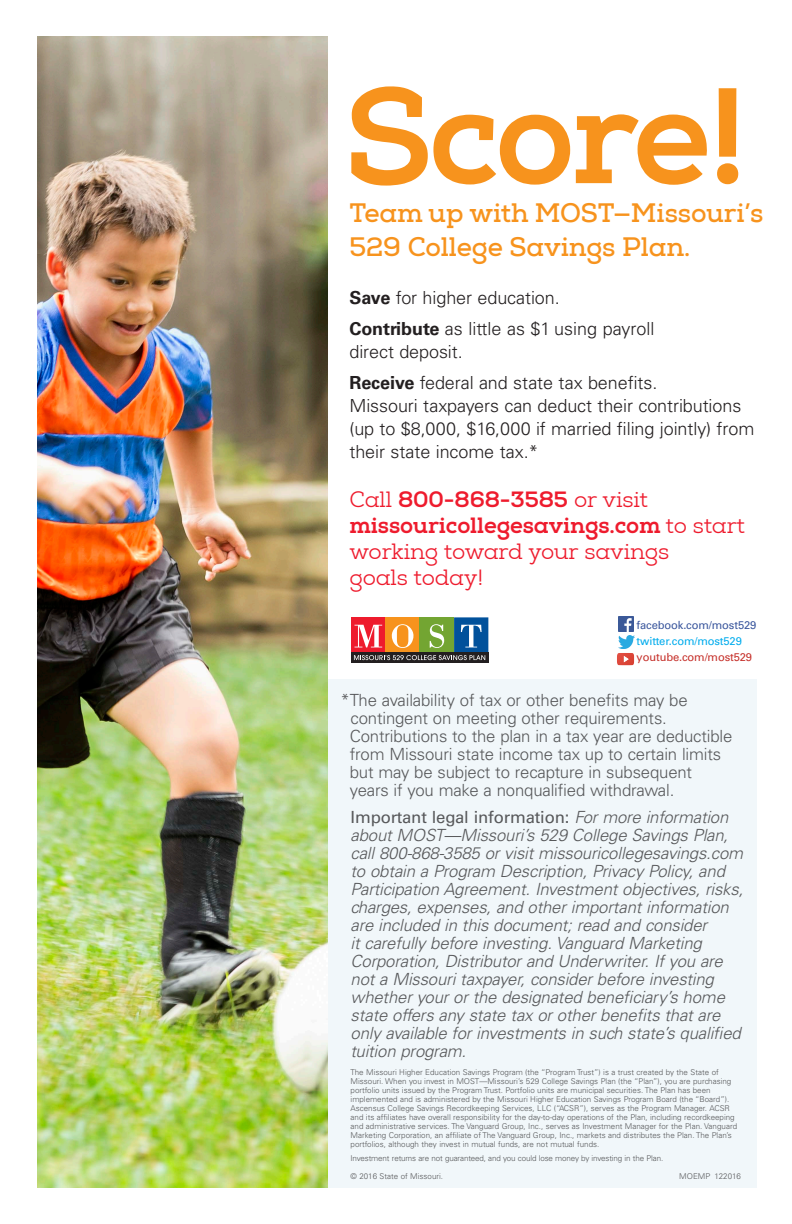
<style>
.page{position:relative;width:792px;height:1224px;background:#fff}
.page>*{position:absolute;margin:0;border:0;box-sizing:border-box;transform-origin:0 0}
.t1{font:800 135px "Nexa Slab";letter-spacing:-.03em;color:#f7931d}
.t2{font:700 26px/34px "Nexa Slab";letter-spacing:-.005em;color:#f7931d}
.t3{font:22px/26px "Nexa Slab";letter-spacing:-.005em;color:#ee1b2d}
.t4{font:300 18px/31px "Univers";letter-spacing:-.005em;color:#231f20}
.t5{font:italic 300 16.8px/18px "Univers";letter-spacing:-.01em;color:#57585a}
.t6{font:300 16.8px/18px "Univers";letter-spacing:-.01em;color:#57585a}
.t7{font:11.2px "Univers";letter-spacing:-.01em;color:#3b579d}
.t8{font:11.2px "Univers";letter-spacing:-.01em;color:#00aced}
.t9{font:11.2px "Univers";letter-spacing:-.01em;color:#c6312b}
.t10{font:300 8px/9px "Univers";color:#57585a}
.s1{font-weight:700}
.s2{font-weight:800}
.s3{font-size:17px}
.s4{font-weight:400;font-style:normal}
</style>
<div class="page">
<div style="left:279px;top:679px;width:478px;height:509px;background:#f1f7fa"></div>
<img style="left:37px;top:36px;width:291px;height:1152px">
<div style="left:351px;top:617px;width:35px;height:36px;background:#ee1b2d"></div>
<div style="left:386px;top:617px;width:34px;height:36px;background:#f7931d"></div>
<div style="left:420px;top:617px;width:34px;height:36px;background:#73a532"></div>
<div style="left:454px;top:617px;width:34px;height:36px;background:#01519b"></div>
<svg style="left:355px;top:625px;width:27px;height:22px"></svg>
<svg style="left:392px;top:624px;width:21px;height:24px"></svg>
<svg style="left:430px;top:624px;width:14px;height:24px"></svg>
<svg style="left:461px;top:625px;width:21px;height:22px"></svg>
<div style="left:351px;top:653px;width:137px;height:10px;background:#231f20"></div>
<svg style="left:354px;top:655px;width:131px;height:5px"></svg>
<img style="left:618px;top:636px;width:16px;height:13px">
<img style="left:617px;top:653px;width:17px;height:13px">
<img style="left:619px;top:616px;width:15px;height:15px">
<h1 class="t1" style="left:344px;top:53px;width:405px">Score!</h1>
<h2 class="t2" style="left:349px;top:196px;width:415px">Team up with MOST—Missouri’s<br>529 College Savings Plan.</h2>
<h3 class="t4" style="left:349px;top:282px;width:306px"><span class="s1">Save</span> for higher education.<br><span class="s1">Contribute</span> as little as $1 using payroll</h3>
<h3 class="t4" style="left:349px;top:336px;width:309px">direct deposit.<br><span class="s1">Receive</span> federal and state tax benefits.</h3>
<h3 class="t4" style="left:349px;top:394px;width:406px;line-height:23px">Missouri taxpayers can deduct their contributions (up to $8,000, $16,000 if married filing jointly) from their state income tax.*</h3>
<h3 class="t3" style="left:349px;top:487px;width:397px">Call <span class="s2">800-868-3585</span> or visit <span class="s2">missouricollegesavings.com</span> to start working toward your savings<br>goals today!</h3>
<h3 class="t7" style="left:637px;top:619px;width:121px">facebook.com/most529</h3>
<h3 class="t8" style="left:637px;top:635px;width:107px">twitter.com/most529</h3>
<h3 class="t9" style="left:637px;top:651px;width:117px">youtube.com/most529</h3>
<p class="t6" style="left:350px;top:691px;width:384px;text-indent:-9px"><span class="s3">*</span>The availability of tax or other benefits may be contingent on meeting other requirements.<br>Contributions to the plan in a tax year are deductible from Missouri state income tax up to certain limits but may be subject to recapture in subsequent years if you make a nonqualified withdrawal.</p>
<p class="t5" style="left:351px;top:808px;width:394px"><span class="s4">Important legal information:</span> For more information about MOST—Missouri’s 529 College Savings Plan, call 800-868-3585 or visit missouricollegesavings.com to obtain a Program Description, Privacy Policy, and Participation Agreement. Investment objectives, risks, charges, expenses, and other important information are included in this document; read and consider<br>it carefully before investing. Vanguard Marketing Corporation, Distributor and Underwriter. If you are not a Missouri taxpayer, consider before investing whether your or the designated beneficiary’s home state offers any state tax or other benefits that are only available for investments in such state’s qualified tuition program.</p>
<p class="t10" style="left:351px;top:1068px;width:388px">The Missouri Higher Education Savings Program (the “Program Trust”) is a trust created by the State of Missouri. When you invest in MOST—Missouri’s 529 College Savings Plan (the “Plan”), you are purchasing portfolio units issued by the Program Trust. Portfolio units are municipal securities. The Plan has been implemented and is administered by the Missouri Higher Education Savings Program Board (the “Board”).<br>Ascensus College Savings Recordkeeping Services, LLC (“ACSR”), serves as the Program Manager. ACSR and its affiliates have overall responsibility for the day-to-day operations of the Plan, including recordkeeping and administrative services. The Vanguard Group, Inc., serves as Investment Manager for the Plan. Vanguard Marketing Corporation, an affiliate of The Vanguard Group, Inc., markets and distributes the Plan. The Plan’s portfolios, although they invest in mutual funds, are not mutual funds.</p>
<p class="t10" style="left:351px;top:1153px;width:314px">Investment returns are not guaranteed, and you could lose money by investing in the Plan.</p>
<p class="t10" style="left:351px;top:1171px;width:94px">© 2016 State of Missouri.</p>
<p class="t10" style="left:679px;top:1171px;width:63px">MOEMP 122016</p>
</div>
